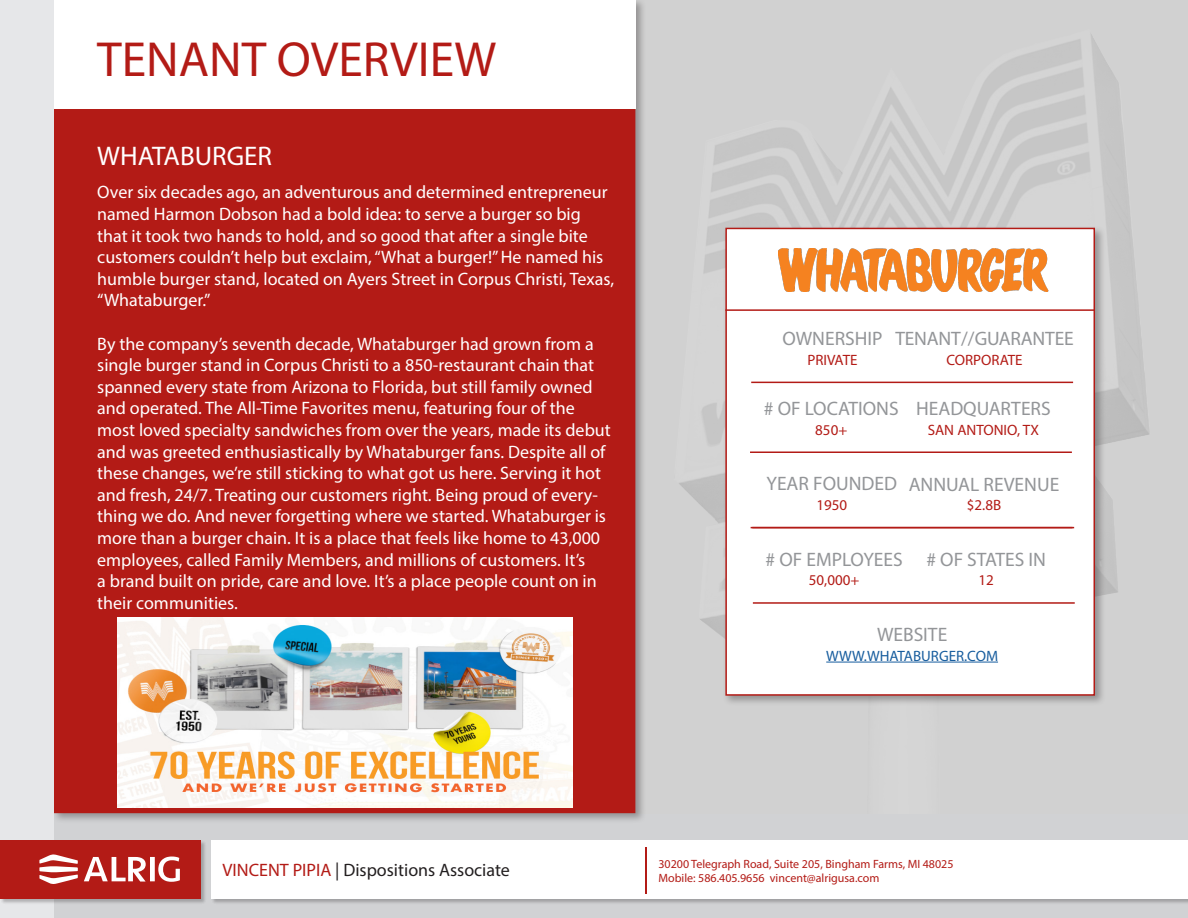
<style>
.page{position:relative;width:1188px;height:918px;background:#fff}
.page>*{position:absolute;margin:0;border:0;box-sizing:border-box;transform-origin:0 0}
.t1{font:49.5px "Myriad Pro";color:#b31b16}
.t2{font:27px "Myriad Pro";color:#fff}
.t3{font:19.5px "Myriad Pro";color:#939598}
.t4{font:18px/21.6px "Myriad Pro";color:#fff}
.t5{font:18px "Myriad Pro";color:#231f20}
.t6{font:15px "Myriad Pro";color:#b31b16}
.t7{font:15px "Myriad Pro";color:#175d9e}
.t8{font:12px "Myriad Pro";color:#b31b16}
.s1{color:#b31b16}
</style>
<div class="page">
<div style="left:26px;top:0;width:1162px;height:918px;background:#d1d2d4"></div>
<div style="left:52px;top:0;width:594px;height:824px;background:#231f20;opacity:.35"></div>
<div style="left:55px;top:1px;width:580px;height:811px;background:#b31b16"></div>
<div style="left:53px;top:0;width:582px;height:109px;background:#fff"></div>
<div style="left:0;top:0;width:54px;height:918px;background:#e6e7e9"></div>
<div style="left:723px;top:225px;width:382px;height:482px;background:#231f20;opacity:.35"></div>
<div style="left:726px;top:228px;width:368px;height:467px;background:#fff"></div>
<div style="left:725px;top:228px;width:370px;height:468px;border:2px solid #b31b16"></div>
<hr style="left:826px;top:662px;width:172px;height:1px;background:#175d9e">
<img style="left:778px;top:248px;width:270px;height:44px">
<hr style="left:751px;top:382px;width:322px;height:1px;background:#b31b16">
<hr style="left:725px;top:309px;width:370px;height:2px;background:#b31b16">
<hr style="left:751px;top:527px;width:322px;height:1px;background:#b31b16">
<hr style="left:750px;top:451px;width:322px;height:2px;background:#b31b16">
<img style="left:117px;top:617px;width:455px;height:190px">
<hr style="left:753px;top:602px;width:322px;height:2px;background:#b31b16">
<hr style="left:752px;top:527px;width:322px;height:1px;background:#b31b16">
<div style="left:211px;top:840px;width:977px;height:64px;background:#231f20;opacity:.15"></div>
<div style="left:212px;top:840px;width:976px;height:58px;background:#fff"></div>
<div style="left:0;top:840px;width:207px;height:64px;background:#231f20;opacity:.15"></div>
<div style="left:1px;top:840px;width:200px;height:58px;background:#b31b16"></div>
<svg style="left:39px;top:854px;width:141px;height:30px"></svg>
<hr style="left:646px;top:847px;width:1px;height:47px;background:#b31b16">
<p class="t1" style="left:97px;top:29px;width:401px">TENANT OVERVIEW</p>
<p class="t2" style="left:97px;top:139px;width:176px">WHATABURGER</p>
<p class="t4" style="left:97px;top:181px;width:518px">Over six decades ago, an adventurous and determined entrepreneur named Harmon Dobson had a bold idea: to serve a burger so big that it took two hands to hold, and so good that after a single bite customers couldn’t help but exclaim, “What a burger!” He named his humble burger stand, located on Ayers Street in Corpus Christi, Texas, “Whataburger.”</p>
<p class="t4" style="left:97px;top:333px;width:515px">By the company’s seventh decade, Whataburger had grown from a single burger stand in Corpus Christi to a 850-restaurant chain that spanned every state from Arizona to Florida, but still family owned and operated. The All-Time Favorites menu, featuring four of the most loved specialty sandwiches from over the years, made its debut and was greeted enthusiastically by Whataburger fans. Despite all of these changes, we’re still sticking to what got us here. Serving it hot and fresh, 24/7. Treating our customers right. Being proud of every&shy;thing we do. And never forgetting where we started. Whataburger is more than a burger chain. It is a place that feels like home to 43,000 employees, called Family Members, and millions of customers. It’s<br>a brand built on pride, care and love. It’s a place people count on in their communities.</p>
<p class="t3" style="left:782px;top:326px;width:102px">OWNERSHIP</p>
<p class="t6" style="left:807px;top:351px;width:52px">PRIVATE</p>
<p class="t3" style="left:895px;top:326px;width:180px">TENANT // GUARANTEE</p>
<p class="t6" style="left:947px;top:350px;width:78px">CORPORATE</p>
<p class="t3" style="left:764px;top:396px;width:136px"># OF LOCATIONS</p>
<p class="t6" style="left:815px;top:420px;width:34px">850+</p>
<p class="t3" style="left:916px;top:396px;width:136px">HEADQUARTERS</p>
<p class="t6" style="left:928px;top:420px;width:113px">SAN ANTONIO, TX</p>
<p class="t3" style="left:767px;top:472px;width:132px">YEAR FOUNDED</p>
<p class="t6" style="left:817px;top:496px;width:32px">1950</p>
<p class="t3" style="left:909px;top:472px;width:152px">ANNUAL REVENUE</p>
<p class="t6" style="left:967px;top:496px;width:36px">$2.8B</p>
<p class="t3" style="left:766px;top:548px;width:139px"># OF EMPLOYEES</p>
<p class="t6" style="left:809px;top:571px;width:52px">50,000+</p>
<p class="t3" style="left:926px;top:548px;width:121px"># OF STATES IN</p>
<p class="t6" style="left:979px;top:571px;width:17px">12</p>
<p class="t3" style="left:877px;top:622px;width:72px">WEBSITE</p>
<p class="t7" style="left:826px;top:646px;width:173px">WWW.WHATABURGER.COM</p>
<p class="t5" style="left:223px;top:858px;width:289px"><span class="s1">VINCENT PIPIA</span> | Dispositions Associate</p>
<p class="t8" style="left:658px;top:856px;width:297px">30200 Telegraph Road, Suite 205, Bingham Farms, MI 48025</p>
<p class="t8" style="left:658px;top:871px;width:223px">Mobile: 586.405.9656 vincent@alrigusa.com</p>
</div>
